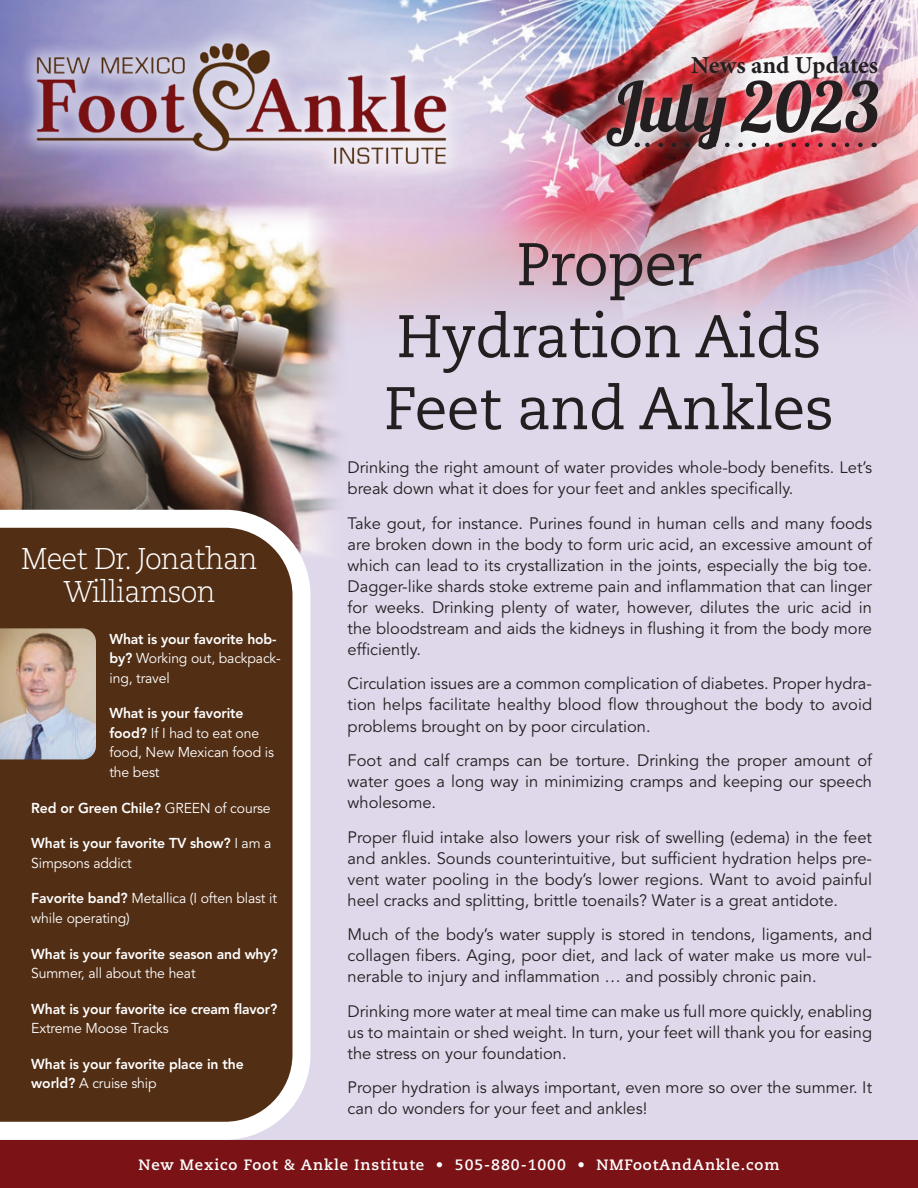
<style>
.page{position:relative;width:918px;height:1188px;background:#fff}
.page>*{position:absolute;margin:0;border:0;box-sizing:border-box;transform-origin:0 0}
.t1{font:69.15px "Lobster 1.3";color:#231f20;scale:.96 1}
.t2{font:60px/72px "Caecilia LT Std";letter-spacing:-.01em;color:#231f20;text-align:center}
.t3{font:300 30px/33px "Caecilia LT Std";letter-spacing:-.03em;color:#fff;text-align:center}
.t4{font:700 24.45px "Minion Pro";letter-spacing:-.005em;color:#231f20}
.t5{font:16.5px/21px "Avenir LT Std";color:#231f20;text-align:justify}
.t6{font:700 15px "Caecilia LT Std";letter-spacing:.06em;color:#fff}
.t7{font:14.25px/19.5px "Avenir LT Std";letter-spacing:-.01em;color:#fff}
.t8{font:800 14.25px/19.5px "Avenir LT Std";letter-spacing:-.01em;color:#fff}
.s1{font-weight:800}
.s2{font-weight:400}
</style>
<div class="page">
<div style="left:0;top:0;width:918px;height:1157px;background:#dfd8eb"></div>
<img style="left:350px;top:233px;width:568px;height:90px">
<img style="left:0;top:233px;width:350px;height:320px">
<img style="left:0;top:0;width:918px;height:233px">
<svg style="left:0;top:510px;width:310px;height:630px;background:#66462f"></svg>
<div style="left:0;top:1140px;width:918px;height:48px;background:#7a1216"></div>
<img style="left:0;top:628px;width:96px;height:131px">
<div style="left:18px;top:25px;width:446px;height:156px;background:#fff;opacity:.49"></div>
<img style="left:31px;top:41px;width:421px;height:124px">
<div style="left:597px;top:47px;width:290px;height:112px;background:#fff;opacity:.75"></div>
<svg style="left:637px;top:143px;width:223px;height:4px"></svg>
<h3 class="t4" style="left:691px;top:48px;width:188px">News and Updates</h3>
<h1 class="t1" style="left:606px;top:63px;width:287px">July 2023</h1>
<h3 class="t3" style="left:21px;top:543px;width:238px">Meet Dr. Jonathan<br>Williamson</h3>
<p class="t7" style="left:110px;top:629px;width:173px"><span class="s1">What is your favorite hob&shy;by?</span> Working out, backpack&shy;ing, travel</p>
<p class="t7" style="left:110px;top:704px;width:166px"><span class="s1">What is your favorite food?</span> If I had to eat one food, New Mexican food is the best</p>
<p class="t8" style="left:31px;top:798px;width:241px">Red or Green Chile? <span class="s2">GREEN of course</span></p>
<p class="t8" style="left:31px;top:834px;width:242px">What is your favorite TV show? <span class="s2">I am a<br>Simpsons addict</span></p>
<p class="t7" style="left:31px;top:889px;width:247px"><span class="s1">Favorite band?</span> Metallica (I often blast it while operating)</p>
<p class="t8" style="left:31px;top:944px;width:248px">What is your favorite season and why?</p>
<p class="t7" style="left:31px;top:964px;width:166px">Summer, all about the heat</p>
<p class="t8" style="left:31px;top:999px;width:248px">What is your favorite ice cream flavor?</p>
<p class="t7" style="left:31px;top:1019px;width:139px">Extreme Moose Tracks</p>
<p class="t8" style="left:31px;top:1054px;width:214px">What is your favorite place in the world? <span class="s2">A cruise ship</span></p>
<h2 class="t2" style="left:384px;top:229px;width:451px">Proper<br>Hydration Aids<br>Feet and Ankles</h2>
<p class="t5" style="left:348px;top:458px;width:526px">Drinking the right amount of water provides whole-body benefits. Let’s break down what it does for your feet and ankles specifically.</p>
<p class="t5" style="left:348px;top:513px;width:526px">Take gout, for instance. Purines found in human cells and many foods are broken down in the body to form uric acid, an excessive amount of which can lead to its crystallization in the joints, especially the big toe.<br>Dagger-like shards stoke extreme pain and inflammation that can linger for weeks. Drinking plenty of water, however, dilutes the uric acid in the bloodstream and aids the kidneys in flushing it from the body more efficiently.</p>
<p class="t5" style="left:348px;top:674px;width:526px">Circulation issues are a common complication of diabetes. Proper hydra&shy;tion helps facilitate healthy blood flow throughout the body to avoid problems brought on by poor circulation.</p>
<p class="t5" style="left:348px;top:750px;width:526px">Foot and calf cramps can be torture. Drinking the proper amount of water goes a long way in minimizing cramps and keeping our speech wholesome.</p>
<p class="t5" style="left:348px;top:827px;width:526px">Proper fluid intake also lowers your risk of swelling (edema) in the feet and ankles. Sounds counterintuitive, but sufficient hydration helps pre&shy;vent water pooling in the body’s lower regions. Want to avoid painful heel cracks and splitting, brittle toenails? Water is a great antidote.</p>
<p class="t5" style="left:348px;top:924px;width:526px">Much of the body’s water supply is stored in tendons, ligaments, and collagen fibers. Aging, poor diet, and lack of water make us more vul&shy;nerable to injury and inflammation … and possibly chronic pain.</p>
<p class="t5" style="left:348px;top:1001px;width:526px">Drinking more water at meal time can make us full more quickly, enabling us to maintain or shed weight. In turn, your feet will thank you for easing the stress on your foundation.</p>
<p class="t5" style="left:348px;top:1077px;width:526px">Proper hydration is always important, even more so over the summer. It can do wonders for your feet and ankles!</p>
<p class="t6" style="left:139px;top:1156px;width:642px">New Mexico Foot &amp; Ankle Institute • 505-880-1000 • NMFootAndAnkle.com</p>
</div>
